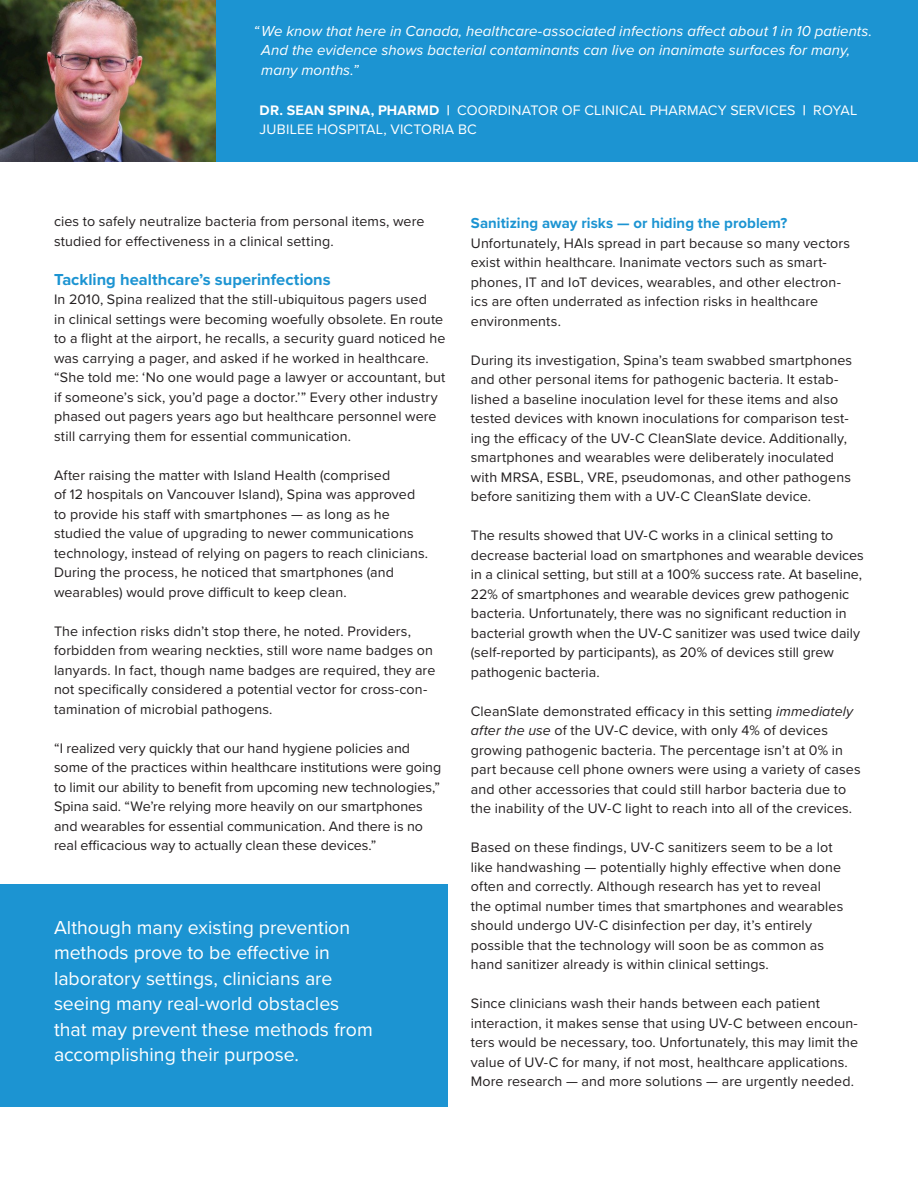
<style>
.page{position:relative;width:918px;height:1188px;background:#fff}
.page>*{position:absolute;margin:0;border:0;box-sizing:border-box;transform-origin:0 0}
.t1{font:19.5px/25.5px "Proxima Nova";color:#fff}
.t2{font:700 16.5px "Proxima Nova";color:#1c94d2}
.t3{font:italic 15px/19.5px "Proxima Nova";letter-spacing:.005em;color:#fff}
.t4{font:700 15px "Proxima Nova";letter-spacing:.005em;color:#1c94d2}
.t5{font:14.25px/19.5px "Proxima Nova";letter-spacing:.01em;color:#231f20}
.t6{font:14.25px/19.5px "Proxima Nova";letter-spacing:.015em;color:#fff}
.s1{font-weight:700}
.s2{font-style:italic}
</style>
<div class="page">
<hr style="left:917px;top:1123px;width:1px;height:65px;background:#eaeff1">
<div style="left:0;top:0;width:918px;height:161px;background:#1c94d2"></div>
<img style="left:0;top:0;width:216px;height:161px">
<div style="left:0;top:885px;width:447px;height:222px;background:#1c94d2"></div>
<p class="t3" style="left:261px;top:21px;width:612px;text-indent:-8px">“We know that here in Canada, healthcare-associated infections affect about 1 in 10 patients.<br>And the evidence shows bacterial contaminants can live on inanimate surfaces for many, many months.”</p>
<p class="t6" style="left:260px;top:100px;width:599px"><span class="s1">DR. SEAN SPINA, PHARMD |</span> COORDINATOR OF CLINICAL PHARMACY SERVICES <span class="s1">|</span> ROYAL<br>JUBILEE HOSPITAL, VICTORIA BC</p>
<p class="t5" style="left:54px;top:211px;width:372px">cies to safely neutralize bacteria from personal items, were studied for effectiveness in a clinical setting.</p>
<p class="t2" style="left:54px;top:267px;width:278px">Tackling healthcare’s superinfections</p>
<p class="t5" style="left:54px;top:289px;width:393px">In 2010, Spina realized that the still-ubiquitous pagers used<br>in clinical settings were becoming woefully obsolete. En route to a flight at the airport, he recalls, a security guard noticed he was carrying a pager, and asked if he worked in healthcare. “She told me: ‘No one would page a lawyer or accountant, but if someone’s sick, you’d page a doctor.’” Every other industry phased out pagers years ago but healthcare personnel were still carrying them for essential communication.</p>
<p class="t5" style="left:54px;top:465px;width:338px">After raising the matter with Island Health (comprised</p>
<p class="t5" style="left:54px;top:484px;width:363px">of 12 hospitals on Vancouver Island), Spina was approved</p>
<p class="t5" style="left:54px;top:504px;width:376px">to provide his staff with smartphones — as long as he studied the value of upgrading to newer communications technology, instead of relying on pagers to reach clinicians.<br>During the process, he noticed that smartphones (and wearables) would prove difficult to keep clean.</p>
<p class="t5" style="left:54px;top:621px;width:383px">The infection risks didn’t stop there, he noted. Providers, forbidden from wearing neckties, still wore name badges on lanyards. In fact, though name badges are required, they are not specifically considered a potential vector for cross-con&shy;tamination of microbial pathogens.</p>
<p class="t5" style="left:54px;top:738px;width:389px">“I realized very quickly that our hand hygiene policies and some of the practices within healthcare institutions were going to limit our ability to benefit from upcoming new technologies,” Spina said. “We’re relying more heavily on our smartphones and wearables for essential communication. And there is no real efficacious way to actually clean these devices.”</p>
<p class="t1" style="left:54px;top:914px;width:320px">Although many existing prevention methods prove to be effective in laboratory settings, clinicians are seeing many real-world obstacles that may prevent these methods from accomplishing their purpose.</p>
<p class="t4" style="left:471px;top:212px;width:318px">Sanitizing away risks — or hiding the problem?</p>
<p class="t5" style="left:471px;top:232px;width:381px">Unfortunately, HAIs spread in part because so many vectors exist within healthcare. Inanimate vectors such as smart&shy;phones, IT and IoT devices, wearables, and other electron&shy;ics are often underrated as infection risks in healthcare environments.</p>
<p class="t5" style="left:471px;top:349px;width:383px">During its investigation, Spina’s team swabbed smartphones and other personal items for pathogenic bacteria. It estab&shy;lished a baseline inoculation level for these items and also tested devices with known inoculations for comparison test&shy;ing the efficacy of the UV-C CleanSlate device. Additionally, smartphones and wearables were deliberately inoculated with MRSA, ESBL, VRE, pseudomonas, and other pathogens before sanitizing them with a UV-C CleanSlate device.</p>
<p class="t5" style="left:471px;top:525px;width:395px">The results showed that UV-C works in a clinical setting to decrease bacterial load on smartphones and wearable devices in a clinical setting, but still at a 100% success rate. At baseline, 22% of smartphones and wearable devices grew pathogenic bacteria. Unfortunately, there was no significant reduction in bacterial growth when the UV-C sanitizer was used twice daily (self-reported by participants), as 20% of devices still grew pathogenic bacteria.</p>
<p class="t5" style="left:471px;top:700px;width:391px">CleanSlate demonstrated efficacy in this setting <span class="s2">immediately after the use</span> of the UV-C device, with only 4% of devices growing pathogenic bacteria. The percentage isn’t at 0% in part because cell phone owners were using a variety of cases and other accessories that could still harbor bacteria due to the inability of the UV-C light to reach into all of the crevices.</p>
<p class="t5" style="left:471px;top:837px;width:374px">Based on these findings, UV-C sanitizers seem to be a lot like handwashing — potentially highly effective when done often and correctly. Although research has yet to reveal the optimal number times that smartphones and wearables should undergo UV-C disinfection per day, it’s entirely possible that the technology will soon be as common as hand sanitizer already is within clinical settings.</p>
<p class="t5" style="left:471px;top:993px;width:389px">Since clinicians wash their hands between each patient interaction, it makes sense that using UV-C between encoun&shy;ters would be necessary, too. Unfortunately, this may limit the value of UV-C for many, if not most, healthcare applications.<br>More research — and more solutions — are urgently needed.</p>
</div>
